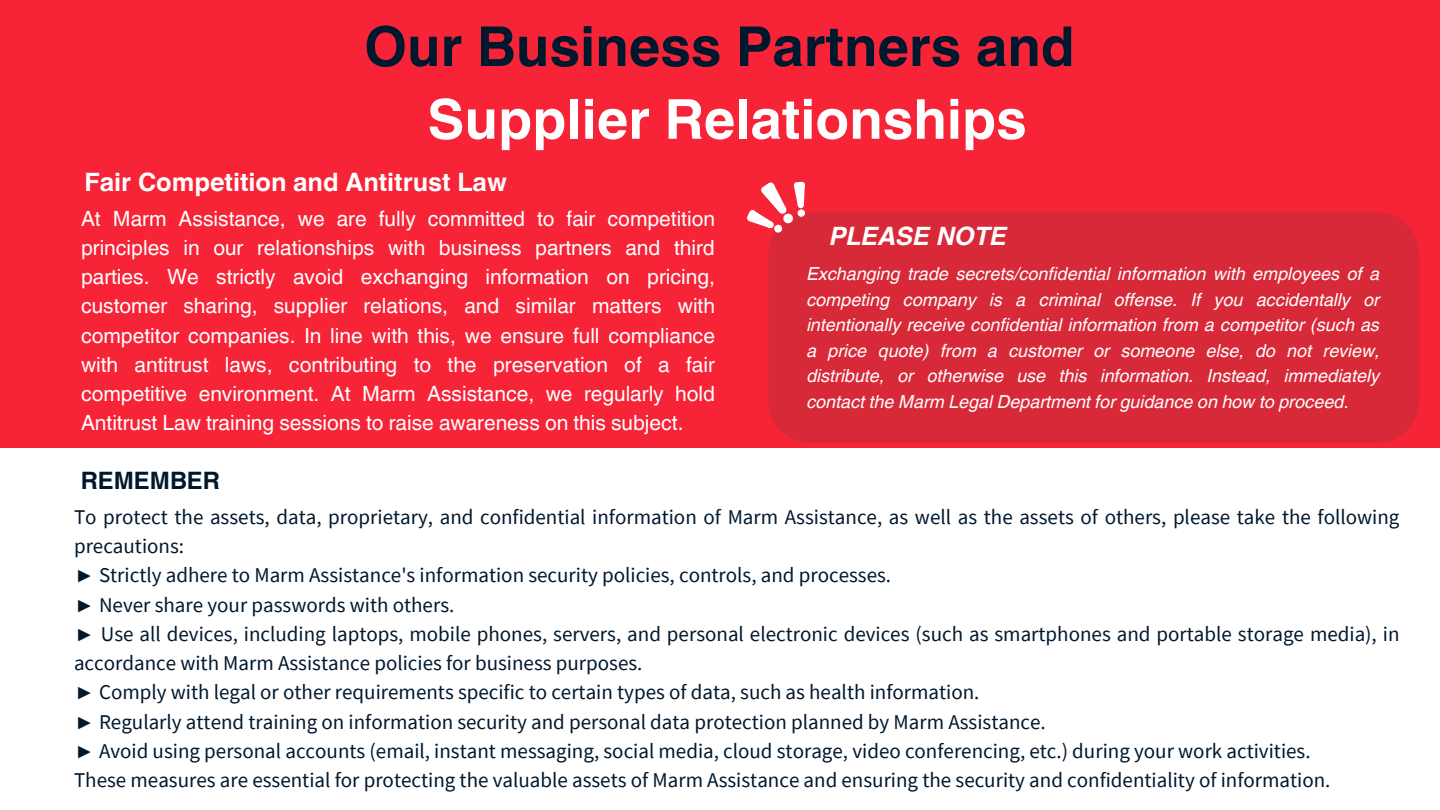
<style>
.page{position:relative;width:1440px;height:810px;background:#fff}
.page>*{position:absolute;margin:0;border:0;box-sizing:border-box;transform-origin:0 0}
.t1{font:700 55px/72.8px "Helvetica World";color:#00182e;text-align:center}
.t2{font:700 25.3px "Helvetica World";color:#fff}
.t3{font:italic 700 25.3px "Helvetica World";color:#fff}
.t4{font:700 24px "Helvetica World";color:#00182e}
.t5{font:21px/29.2px "Source Sans Pro";color:#00182e}
.t6{font:21px/29.2px "Helvetica World";color:#fff;text-align:justify}
.t7{font:italic 18px/25.5px "Helvetica World";color:#fff;text-align:justify}
.s1{color:#fff}
.s2{font-family:"Liberation Serif"}
</style>
<div class="page">
<div style="left:0;top:0;width:1440px;height:448px;background:#f72337"></div>
<div style="left:768px;top:212px;width:651px;height:231px;background:#d82938;border-radius:42px"></div>
<svg style="left:747px;top:181px;width:58px;height:55px"></svg>
<h3 class="t1" style="left:364px;top:4px;width:712px">Our Business Partners and<br><span class="s1">Supplier Relationships</span></h3>
<p class="t2" style="left:85px;top:161px;width:424px">Fair Competition and Antitrust Law</p>
<h2 class="t6" style="left:81px;top:204px;width:636px">At Marm Assistance, we are fully committed to fair competition principles in our relationships with business partners and third parties. We strictly avoid exchanging information on pricing, customer sharing, supplier relations, and similar matters with competitor companies. In line with this, we ensure full compliance with antitrust laws, contributing to the preservation of a fair competitive environment. At Marm Assistance, we regularly hold Antitrust Law training sessions to raise awareness on this subject.</h2>
<p class="t3" style="left:830px;top:215px;width:179px">PLEASE NOTE</p>
<h1 class="t7" style="left:807px;top:259px;width:575px">Exchanging trade secrets/confidential information with employees of a competing company is a criminal offense. If you accidentally or intentionally receive confidential information from a competitor (such as a price quote) from a customer or someone else, do not review, distribute, or otherwise use this information. Instead, immediately contact the Marm Legal Department for guidance on how to proceed.</h1>
<h4 class="t4" style="left:81px;top:461px;width:141px">REMEMBER</h4>
<h2 class="t5" style="left:74px;top:502px;width:1327px">To protect the assets, data, proprietary, and confidential information of Marm Assistance, as well as the assets of others, please take the following precautions:<br><span class="s2">►</span> Strictly adhere to Marm Assistance's information security policies, controls, and processes.<br><span class="s2">►</span> Never share your passwords with others.<br><span class="s2">►</span> Use all devices, including laptops, mobile phones, servers, and personal electronic devices (such as smartphones and portable storage media), in accordance with Marm Assistance policies for business purposes.<br><span class="s2">►</span> Comply with legal or other requirements specific to certain types of data, such as health information.<br><span class="s2">►</span> Regularly attend training on information security and personal data protection planned by Marm Assistance.<br><span class="s2">►</span> Avoid using personal accounts (email, instant messaging, social media, cloud storage, video conferencing, etc.) during your work activities.<br>These measures are essential for protecting the valuable assets of Marm Assistance and ensuring the security and confidentiality of information.</h2>
</div>
